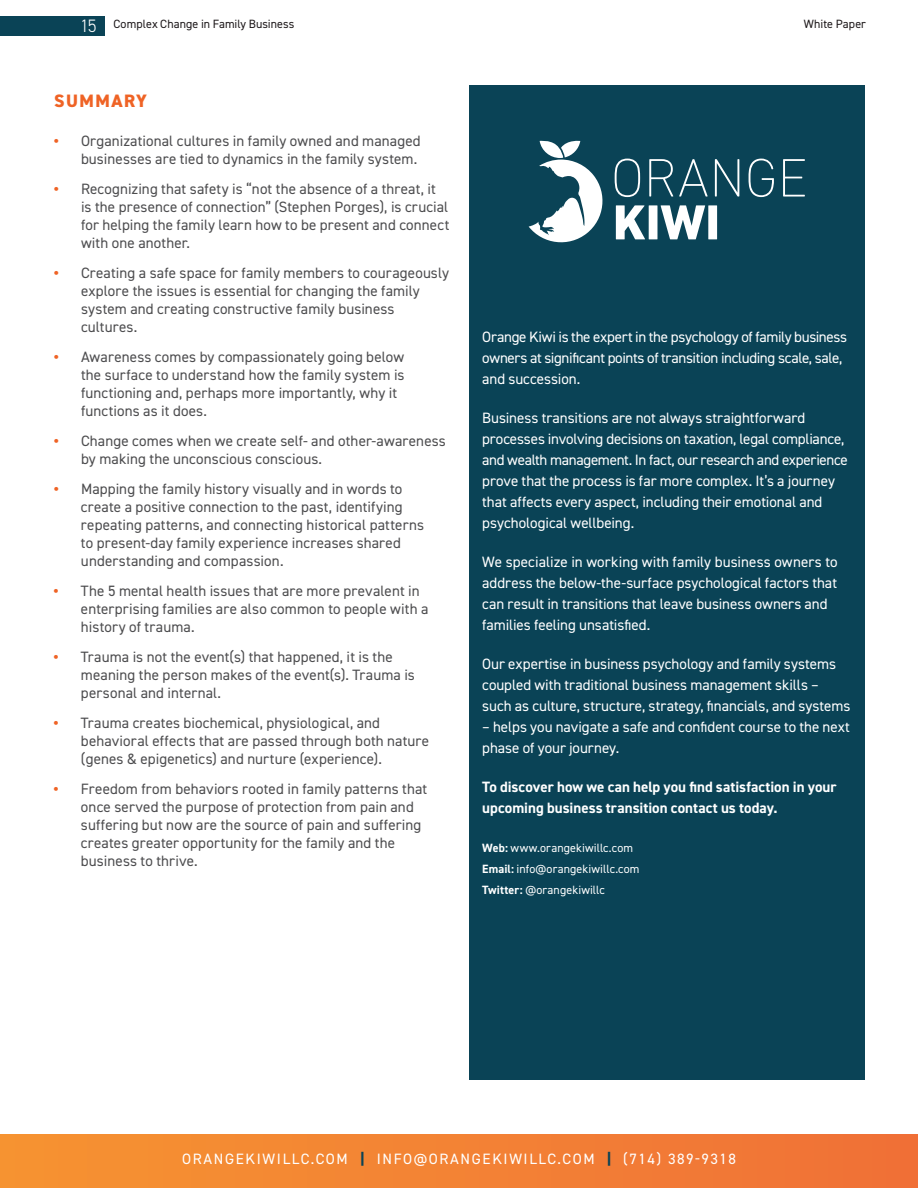
<style>
.page{position:relative;width:918px;height:1188px;background:#fff}
.page>*{position:absolute;margin:0;border:0;box-sizing:border-box;transform-origin:0 0}
.t1{font:800 18px "DIN2014";letter-spacing:.085em;color:#ef6325}
.t2{font:15px/18px "DIN2014";letter-spacing:.01em;color:#4d4d4f}
.t3{font:15px/21px "DIN2014";color:#fff}
.t4{font:15px/21px "DIN2014";letter-spacing:-.02em;color:#fff}
.t5{font:700 15px/21px "DIN2014";letter-spacing:.005em;color:#fff}
.t6{font:15px "DIN2014";letter-spacing:.11em;color:#fff}
.t7{font:12px/21px "DIN2014";letter-spacing:.01em;color:#fff}
.t8{font:12px "DIN2014";letter-spacing:.005em;color:#1d181a}
.s1{font-weight:300;font-size:18px;color:#fff}
.s2{font-weight:800;color:#ef6325}
.s3{font-weight:700}
.s4{font-weight:800;color:#0a4356}
</style>
<div class="page">
<div style="left:0;top:16px;width:104px;height:20px;background:#0a4356"></div>
<div style="left:0;top:1134px;width:918px;height:54px;background:linear-gradient(to right,#f69431,#f07037)"></div>
<div style="left:469px;top:85px;width:396px;height:994px;background:#0a4356"></div>
<svg style="left:615px;top:159px;width:25px;height:38px"></svg>
<svg style="left:649px;top:159px;width:24px;height:38px"></svg>
<svg style="left:679px;top:159px;width:29px;height:38px"></svg>
<svg style="left:715px;top:159px;width:24px;height:38px"></svg>
<svg style="left:748px;top:159px;width:26px;height:38px"></svg>
<svg style="left:783px;top:159px;width:22px;height:38px"></svg>
<svg style="left:616px;top:205px;width:101px;height:34px"></svg>
<svg style="left:529px;top:140px;width:74px;height:103px"></svg>
<p class="t8" style="left:80px;top:17px;width:216px"><span class="s1">15</span> Complex Change in Family Business</p>
<p class="t8" style="left:804px;top:17px;width:64px">White Paper</p>
<p class="t1" style="left:54px;top:89px;width:94px">SUMMARY</p>
<p class="t2" style="left:54px;top:132px;width:368px;text-align:right"><span class="s2">•</span> Organizational cultures in family owned and managed businesses are tied to dynamics in the family system.</p>
<p class="t2" style="left:81px;top:180px;width:370px;text-indent:-27px"><span class="s2">•</span> Recognizing that safety is “not the absence of a threat, it is the presence of connection” (Stephen Porges), is crucial for helping the family learn how to be present and connect with one another.</p>
<p class="t2" style="left:81px;top:264px;width:369px;text-indent:-27px"><span class="s2">•</span> Creating a safe space for family members to courageously explore the issues is essential for changing the family system and creating constructive family business cultures.</p>
<p class="t2" style="left:81px;top:348px;width:325px;text-indent:-27px"><span class="s2">•</span> Awareness comes by compassionately going below the surface to understand how the family system is functioning and, perhaps more importantly, why it functions as it does.</p>
<p class="t2" style="left:81px;top:432px;width:366px;text-indent:-27px"><span class="s2">•</span> Change comes when we create self- and other-awareness by making the unconscious conscious.</p>
<p class="t2" style="left:81px;top:480px;width:345px;text-indent:-27px"><span class="s2">•</span> Mapping the family history visually and in words to create a positive connection to the past, identifying repeating patterns, and connecting historical patterns to present-day family experience increases shared understanding and compassion.</p>
<p class="t2" style="left:81px;top:582px;width:349px;text-indent:-27px"><span class="s2">•</span> The 5 mental health issues that are more prevalent in enterprising families are also common to people with a history of trauma.</p>
<p class="t2" style="left:81px;top:648px;width:335px;text-indent:-27px"><span class="s2">•</span> Trauma is not the event(s) that happened, it is the meaning the person makes of the event(s). Trauma is personal and internal.</p>
<p class="t2" style="left:81px;top:714px;width:350px;text-indent:-27px"><span class="s2">•</span> Trauma creates biochemical, physiological, and behavioral effects that are passed through both nature (genes &amp; epigenetics) and nurture (experience).</p>
<p class="t2" style="left:81px;top:780px;width:348px;text-indent:-27px"><span class="s2">•</span> Freedom from behaviors rooted in family patterns that once served the purpose of protection from pain and suffering but now are the source of pain and suffering creates greater opportunity for the family and the business to thrive.</p>
<p class="t4" style="left:482px;top:326px;width:367px">Orange Kiwi is the expert in the psychology of family business owners at significant points of transition including scale, sale, and succession.</p>
<p class="t3" style="left:482px;top:407px;width:367px">Business transitions are not always straightforward processes involving decisions on taxation, legal compliance, and wealth management. In fact, our research and experience prove that the process is far more complex. It’s a journey that affects every aspect, including their emotional and psychological wellbeing.</p>
<p class="t3" style="left:482px;top:551px;width:357px">We specialize in working with family business owners to address the below-the-surface psychological factors that can result in transitions that leave business owners and families feeling unsatisfied.</p>
<p class="t3" style="left:482px;top:653px;width:370px">Our expertise in business psychology and family systems coupled with traditional business management skills – such as culture, structure, strategy, financials, and systems</p>
<p class="t3" style="left:482px;top:716px;width:369px">– helps you navigate a safe and confident course to the next phase of your journey.</p>
<p class="t5" style="left:482px;top:777px;width:356px">To discover how we can help you find satisfaction in your upcoming business transition contact us today.</p>
<p class="t7" style="left:482px;top:838px;width:159px"><span class="s3">Web:</span> www.orangekiwillc.com<br><span class="s3">Email:</span> info@orangekiwillc.com<br><span class="s3">Twitter:</span> @orangekiwillc</p>
<p class="t6" style="left:182px;top:1149px;width:555px">ORANGEKIWILLC.COM <span class="s4">|</span> INFO@ORANGEKIWILLC.COM <span class="s4">|</span> (714) 389-9318</p>
</div>
